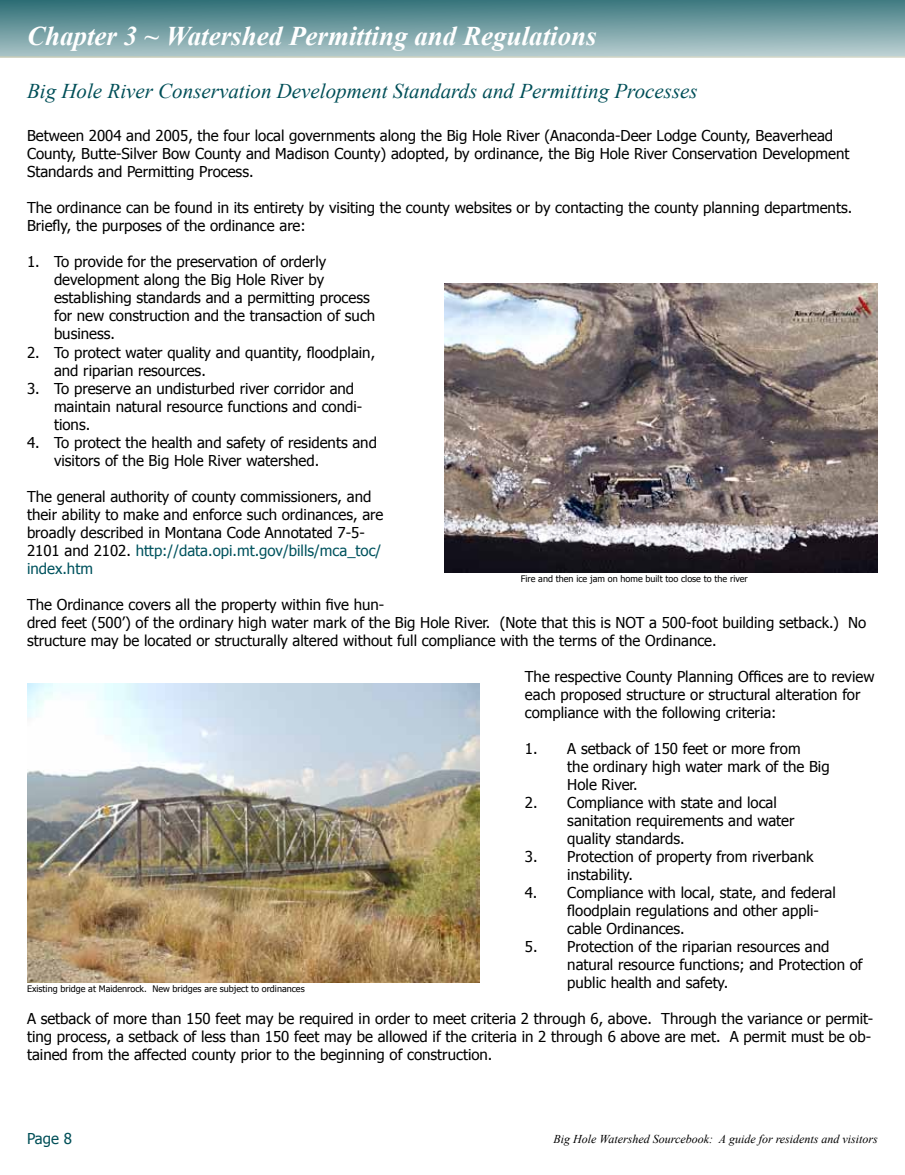
<style>
.page{position:relative;width:905px;height:1175px;background:#fff}
.page>*{position:absolute;margin:0;border:0;box-sizing:border-box;transform-origin:0 0}
.t1{font:italic 700 27px "Times New Roman";color:#fff}
.t2{font:italic 21px "Times New Roman";color:#004f58}
.t3{font:15px/18px "Tahoma";color:#000}
.t4{font:15px "Tahoma";color:#004f58}
.t5{font:italic 12px "Times New Roman";color:#000}
.t6{font:9px "Tahoma";color:#000}
.s1{color:#00535e}
</style>
<div class="page">
<svg style="left:0;top:0;width:904px;height:58px;background:#77a1a5"></svg>
<img style="left:444px;top:284px;width:434px;height:289px">
<img style="left:27px;top:683px;width:453px;height:299px">
<h1 class="t1" style="left:27px;top:18px;width:571px">Chapter 3 ~ Watershed Permitting and Regulations</h1>
<h2 class="t2" style="left:27px;top:76px;width:672px">Big Hole River Conservation Development Standards and Permitting Processes</h2>
<p class="t3" style="left:27px;top:126px;width:823px">Between 2004 and 2005, the four local governments along the Big Hole River (Anaconda-Deer Lodge County, Beaverhead<br>County, Butte-Silver Bow County and Madison County) adopted, by ordinance, the Big Hole River Conservation Development<br>Standards and Permitting Process.</p>
<p class="t3" style="left:27px;top:198px;width:826px">The ordinance can be found in its entirety by visiting the county websites or by contacting the county planning departments.<br>Briefly, the purposes of the ordinance are:</p>
<p class="t3" style="left:54px;top:252px;width:323px;text-indent:-27px">1. To provide for the preservation of orderly development along the Big Hole River by establishing standards and a permitting process for new construction and the transaction of such business.</p>
<p class="t3" style="left:54px;top:342px;width:323px;text-indent:-27px">2. To protect water quality and quantity, floodplain, and riparian resources.</p>
<p class="t3" style="left:54px;top:378px;width:310px;text-indent:-27px">3. To preserve an undisturbed river corridor and maintain natural resource functions and condi&shy;tions.</p>
<p class="t3" style="left:54px;top:432px;width:324px;text-indent:-27px">4. To protect the health and safety of residents and visitors of the Big Hole River watershed.</p>
<p class="t3" style="left:27px;top:486px;width:358px">The general authority of county commissioners, and their ability to make and enforce such ordinances, are broadly described in Montana Code Annotated 7-5- 2101 and 2102. <span class="s1">http://data.opi.mt.gov/bills/mca_toc/ index.htm</span></p>
<p class="t3" style="left:27px;top:594px;width:840px">The Ordinance covers all the property within five hun-<br>dred feet (500’) of the ordinary high water mark of the Big Hole River. (Note that this is NOT a 500-foot building setback.) No structure may be located or structurally altered without full compliance with the terms of the Ordinance.</p>
<p class="t3" style="left:525px;top:666px;width:351px">The respective County Planning Offices are to review each proposed structure or structural alteration for compliance with the following criteria:</p>
<p class="t3" style="left:567px;top:738px;width:264px;text-indent:-42px">1. A setback of 150 feet or more from<br>the ordinary high water mark of the Big<br>Hole River.</p>
<p class="t3" style="left:567px;top:792px;width:229px;text-indent:-42px">2. Compliance with state and local sanitation requirements and water quality standards.</p>
<p class="t3" style="left:567px;top:846px;width:248px;text-indent:-42px">3. Protection of property from riverbank instability.</p>
<p class="t3" style="left:567px;top:882px;width:270px;text-indent:-42px">4. Compliance with local, state, and federal floodplain regulations and other appli&shy;cable Ordinances.</p>
<p class="t3" style="left:567px;top:936px;width:297px;text-indent:-42px">5. Protection of the riparian resources and natural resource functions; and Protection of public health and safety.</p>
<p class="t3" style="left:27px;top:1008px;width:847px">A setback of more than 150 feet may be required in order to meet criteria 2 through 6, above. Through the variance or permit&shy;ting process, a setback of less than 150 feet may be allowed if the criteria in 2 through 6 above are met. A permit must be ob&shy;tained from the affected county prior to the beginning of construction.</p>
<p class="t6" style="left:520px;top:573px;width:228px">Fire and then ice jam on home built too close to the river</p>
<p class="t6" style="left:27px;top:982px;width:279px">Existing bridge at Maidenrock. New bridges are subject to ordinances</p>
<p class="t4" style="left:27px;top:1128px;width:46px">Page 8</p>
<p class="t5" style="left:553px;top:1130px;width:326px">Big Hole Watershed Sourcebook: A guide for residents and visitors</p>
</div>
